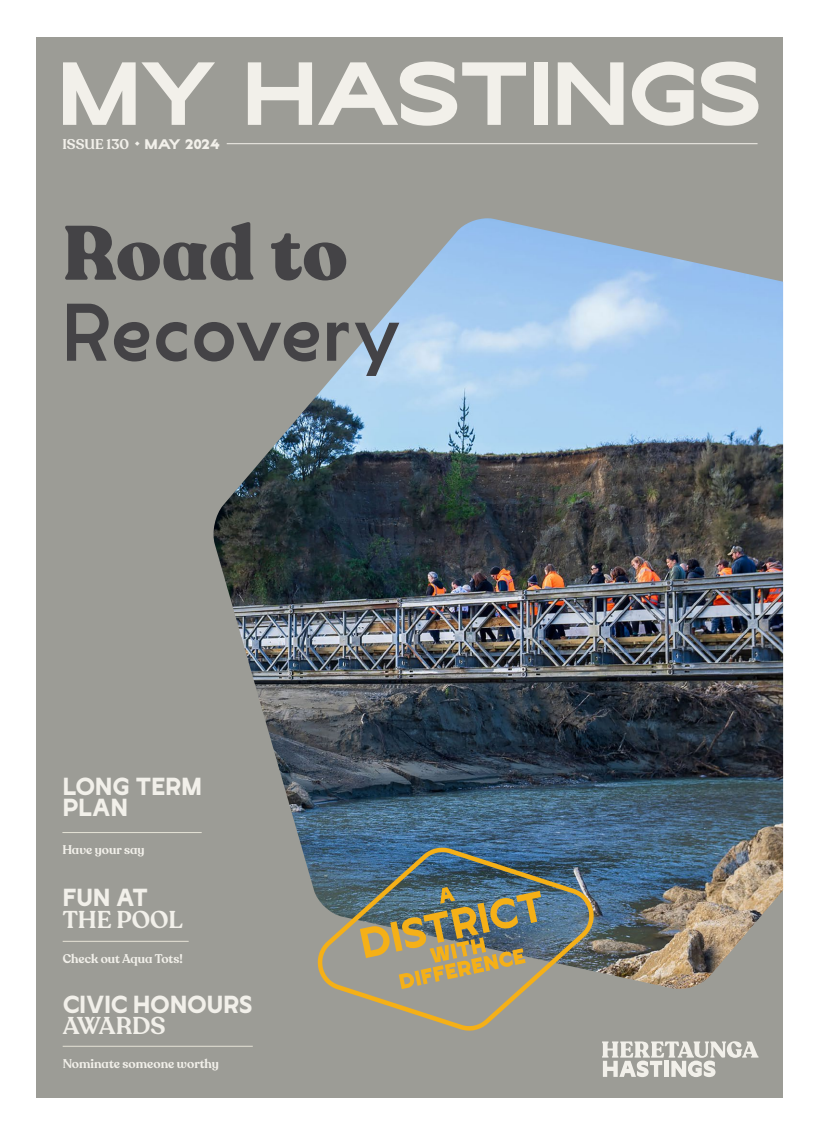
<style>
.page{position:relative;width:820px;height:1134px;background:#fff}
.page>*{position:absolute;margin:0;border:0;box-sizing:border-box;transform-origin:0 0}
.t1{font:700 expanded 83.3px "Lucifer Sans";letter-spacing:-.02em;color:#f2f0ea}
.t2{font:500 76.1px "Lucifer Sans";color:#444346}
.t3{font:900 76.1px "Recoleta Alt";letter-spacing:.01em;color:#444346}
.t4{font:600 24.1px "Recoleta Alt";color:#f2f0ea}
.t5{font:700 23px/21px "Lucifer Sans";color:#f2f0ea}
.t6{font:600 14px "Recoleta Alt";color:#f2f0ea}
.t7{font:600 12.5px "Recoleta Alt";color:#f2f0ea}
.s1{font-family:"Lucifer Sans";font-weight:800;font-stretch:expanded;font-size:13px}
</style>
<div class="page">
<div style="left:37px;top:37px;width:745px;height:1060px;background:#9c9c96"></div>
<hr style="left:63px;top:1046px;width:190px;height:1px;background:#e6e3d7">
<hr style="left:62px;top:832px;width:140px;height:1px;background:#e6e3d7">
<hr style="left:63px;top:941px;width:126px;height:1px;background:#e6e3d7">
<hr style="left:226px;top:143px;width:531px;height:1px;background:#f2f0ea">
<svg style="left:602px;top:1041px;width:156px;height:36px"></svg>
<img style="left:213px;top:218px;width:569px;height:771px">
<svg style="left:316px;top:846px;width:279px;height:185px"></svg>
<svg style="left:359px;top:887px;width:182px;height:102px"></svg>
<h1 class="t1" style="left:57px;top:21px;width:706px">MY HASTINGS</h1>
<p class="t6" style="left:62px;top:135px;width:159px">ISSUE 130 <span class="s1">• MAY 2024</span></p>
<h2 class="t3" style="left:62px;top:204px;width:286px">Road to</h2>
<h2 class="t2" style="left:62px;top:268px;width:340px">Recovery</h2>
<h3 class="t5" style="left:63px;top:774px;width:140px">LONG TERM<br>PLAN</h3>
<p class="t7" style="left:62px;top:841px;width:84px">Have your say</p>
<h3 class="t5" style="left:63px;top:885px;width:87px">FUN AT</h3>
<h3 class="t4" style="left:63px;top:904px;width:122px">THE POOL</h3>
<p class="t7" style="left:63px;top:950px;width:121px">Check out Aqua Tots!</p>
<h3 class="t5" style="left:63px;top:991px;width:191px">CIVIC HONOURS</h3>
<h3 class="t4" style="left:63px;top:1010px;width:104px">AWARDS</h3>
<p class="t7" style="left:63px;top:1056px;width:158px">Nominate someone worthy</p>
</div>
